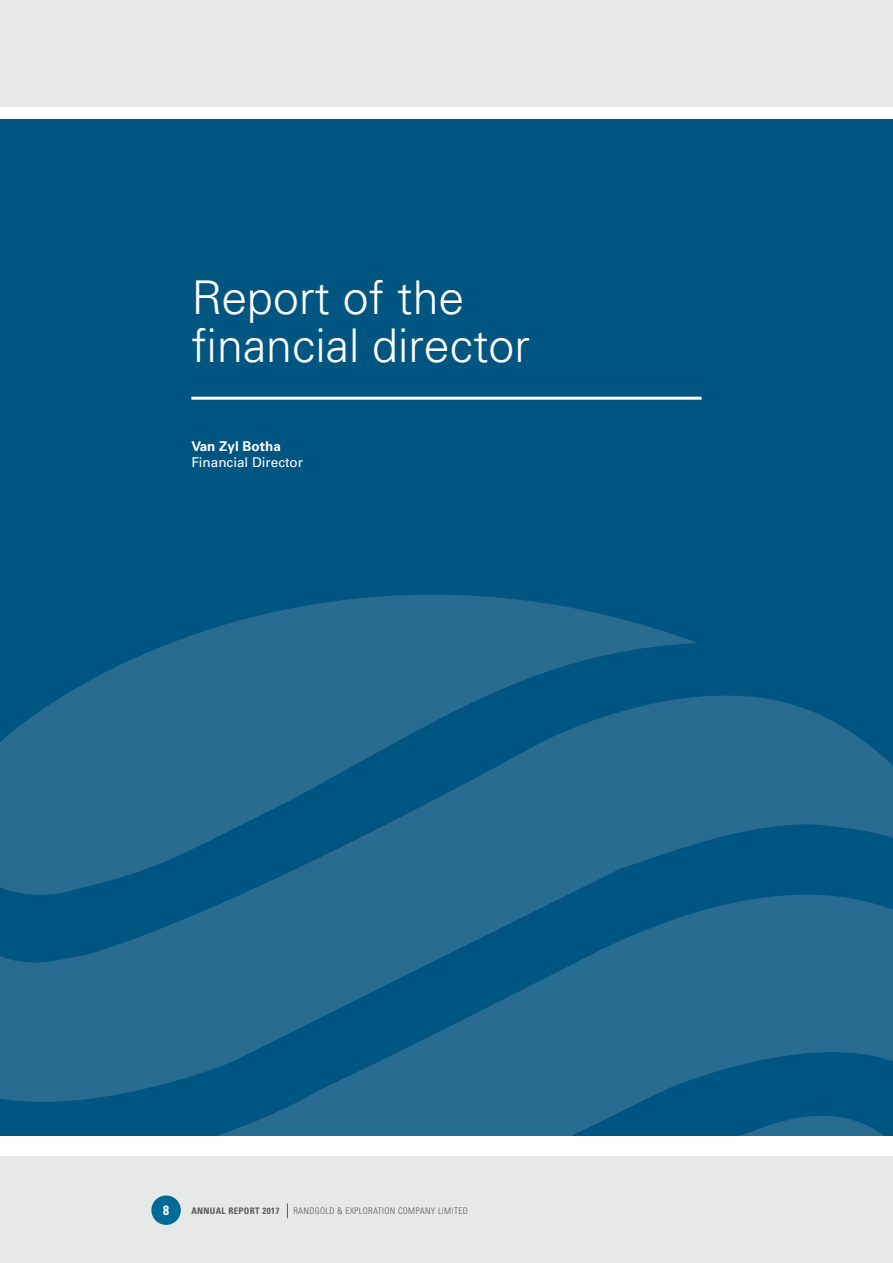
<style>
.page{position:relative;width:893px;height:1263px;background:#fff}
.page>*{position:absolute;margin:0;border:0;box-sizing:border-box;transform-origin:0 0}
.t1{font:300 46.5px/48px "Univers LT Std";color:#fff}
.t2{font:13.5px "Univers LT Std";color:#fff}
.t3{font:700 13.5px "Univers LT Std";color:#fff}
.t4{font:700 condensed 13.5px "Univers LT Std";color:#fff}
.t5{font:300 condensed 9px "Univers LT Std";letter-spacing:.04em;color:#58595b}
.t6{font:700 condensed 9px "Univers LT Std";letter-spacing:.04em;color:#58595b}
</style>
<div class="page">
<div style="left:0;top:1157px;width:893px;height:106px;background:#e7e8e8"></div>
<div style="left:151px;top:1195px;width:30px;height:30px;background:#006b96;border-radius:50%"></div>
<svg style="left:287px;top:1203px;width:1px;height:15px"></svg>
<div style="left:0;top:119px;width:893px;height:1016px;background:#005581"></div>
<svg style="left:0;top:594px;width:893px;height:541px;fill:#286d91"></svg>
<div style="left:0;top:0;width:893px;height:106px;background:#e7e8e8"></div>
<hr style="left:191px;top:397px;width:511px;height:3px;background:#fff">
<h1 class="t1" style="left:191px;top:274px;width:340px">Report of the financial director</h1>
<h2 class="t3" style="left:191px;top:438px;width:91px">Van Zyl Botha</h2>
<h2 class="t2" style="left:191px;top:454px;width:113px">Financial Director</h2>
<h2 class="t4" style="left:163px;top:1202px;width:7px">8</h2>
<p class="t6" style="left:191px;top:1205px;width:90px">ANNUAL REPORT 2017</p>
<p class="t5" style="left:293px;top:1205px;width:176px">RANDGOLD &amp; EXPLORATION COMPANY LIMITED</p>
</div>
